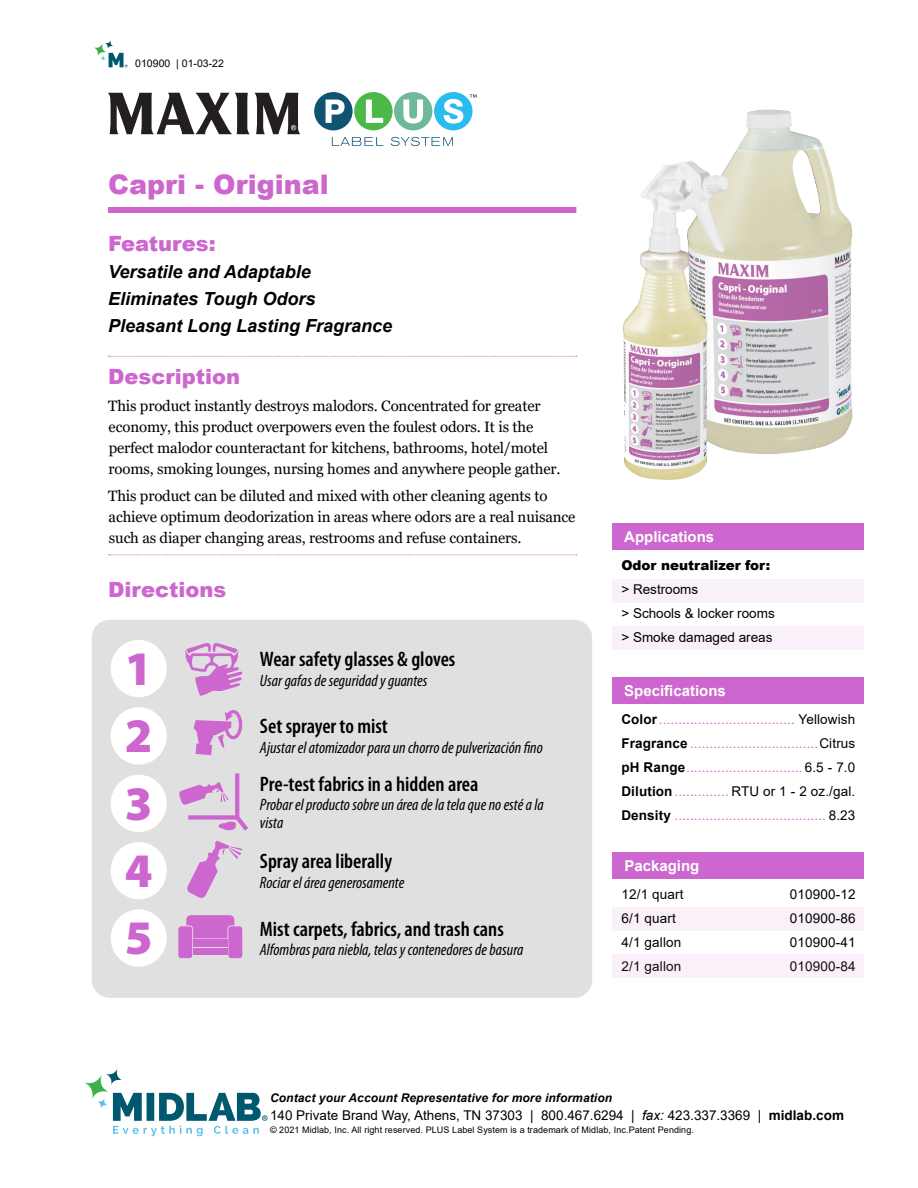
<style>
.page{position:relative;width:918px;height:1188px;background:#fff}
.page>*{position:absolute;margin:0;border:0;box-sizing:border-box;transform-origin:0 0}
.t1{font:900 48.45px "Myriad Pro";color:#cd66ce}
.t2{font:900 27px "Arial";color:#cd66ce}
.t3{font:600 condensed 21px "Myriad Pro";color:#000}
.t4{font:900 21px "Arial";color:#cd66ce}
.t5{font:italic 700 18px "Arial";color:#000}
.t6{font:italic condensed 16.5px/17.2px "Myriad Pro";color:#000}
.t7{font:15px/21px "Georgia";letter-spacing:-.01em;color:#000}
.t8{font:700 15px "Arial";color:#fff}
.t9{font:13.5px "Arial";color:#000}
.t10{font:13.5px "Arial";letter-spacing:.01em;color:#cd66ce}
.t11{font:900 13.5px "Arial";color:#000}
.t12{font:italic 700 12px "Arial";letter-spacing:.01em;color:#000}
.t13{font:10.5px "Arial";color:#000}
.t14{font:9px "Arial";letter-spacing:.01em;color:#000}
.s1{font-weight:700;color:#000}
.s2{color:#000}
.s3{font-weight:700}
.s4{color:#cd66ce}
.s5{font-style:italic}
</style>
<div class="page">
<svg style="left:113px;top:1093px;width:155px;height:43px"></svg>
<svg style="left:84px;top:1074px;width:25px;height:25px"></svg>
<svg style="left:106px;top:1068px;width:16px;height:17px"></svg>
<svg style="left:97px;top:1098px;width:11px;height:10px"></svg>
<svg style="left:94px;top:43px;width:12px;height:13px"></svg>
<svg style="left:105px;top:40px;width:8px;height:9px"></svg>
<svg style="left:100px;top:53px;width:28px;height:14px"></svg>
<div style="left:612px;top:579px;width:252px;height:24px;background:#faf0fa"></div>
<div style="left:612px;top:626px;width:252px;height:24px;background:#faf0fa"></div>
<div style="left:612px;top:524px;width:252px;height:26px;background:#cd66ce"></div>
<div style="left:612px;top:677px;width:252px;height:27px;background:#cd66ce"></div>
<div style="left:612px;top:907px;width:252px;height:24px;background:#faf0fa"></div>
<div style="left:612px;top:852px;width:252px;height:27px;background:#cd66ce"></div>
<div style="left:612px;top:954px;width:252px;height:24px;background:#faf0fa"></div>
<div style="left:92px;top:620px;width:500px;height:378px;background:#e0e0e0;border-radius:18px"></div>
<svg style="left:108px;top:554px;width:469px;height:1px"></svg>
<img style="left:709px;top:109px;width:144px;height:346px">
<img style="left:623px;top:161px;width:86px;height:319px">
<svg style="left:185px;top:643px;width:57px;height:53px"></svg>
<svg style="left:187px;top:841px;width:55px;height:57px"></svg>
<div style="left:228px;top:926px;width:14px;height:32px;background:#cd66ce;border-radius:3px"></div>
<svg style="left:186px;top:915px;width:48px;height:23px"></svg>
<div style="left:178px;top:926px;width:14px;height:32px;background:#cd66ce;border-radius:3px"></div>
<div style="left:193px;top:939px;width:35px;height:8px;background:#cd66ce"></div>
<div style="left:193px;top:948px;width:35px;height:7px;background:#cd66ce"></div>
<svg style="left:179px;top:773px;width:69px;height:58px"></svg>
<svg style="left:194px;top:710px;width:48px;height:45px"></svg>
<div style="left:111px;top:640px;width:56px;height:57px;background:#fff;border-radius:50%"></div>
<div style="left:111px;top:707px;width:56px;height:58px;background:#fff;border-radius:50%"></div>
<div style="left:111px;top:775px;width:56px;height:57px;background:#fff;border-radius:50%"></div>
<div style="left:111px;top:842px;width:56px;height:57px;background:#fff;border-radius:50%"></div>
<div style="left:111px;top:909px;width:56px;height:58px;background:#fff;border-radius:50%"></div>
<svg style="left:108px;top:93px;width:192px;height:41px"></svg>
<div style="left:314px;top:92px;width:39px;height:38px;background:#105473;border-radius:50%"></div>
<div style="left:354px;top:92px;width:39px;height:38px;background:#4cb848;border-radius:50%"></div>
<div style="left:394px;top:92px;width:38px;height:38px;background:#70b998;border-radius:50%"></div>
<div style="left:434px;top:92px;width:39px;height:38px;background:#29bdef;border-radius:50%"></div>
<svg style="left:326px;top:100px;width:19px;height:23px"></svg>
<svg style="left:366px;top:100px;width:17px;height:23px"></svg>
<svg style="left:403px;top:100px;width:20px;height:24px"></svg>
<svg style="left:444px;top:99px;width:19px;height:25px"></svg>
<svg style="left:332px;top:137px;width:51px;height:9px"></svg>
<svg style="left:391px;top:137px;width:62px;height:9px"></svg>
<svg style="left:470px;top:94px;width:7px;height:4px"></svg>
<div style="left:108px;top:207px;width:468px;height:6px;background:#cd66ce"></div>
<svg style="left:108px;top:356px;width:469px;height:1px"></svg>
<p class="t13" style="left:135px;top:56px;width:90px">010900 | 01-03-22</p>
<p class="t2" style="left:108px;top:164px;width:222px">Capri - Original</p>
<p class="t4" style="left:108px;top:228px;width:109px">Features:</p>
<p class="t5" style="left:108px;top:260px;width:204px">Versatile and Adaptable</p>
<p class="t5" style="left:108px;top:287px;width:209px">Eliminates Tough Odors</p>
<p class="t5" style="left:108px;top:314px;width:286px">Pleasant Long Lasting Fragrance</p>
<p class="t4" style="left:108px;top:361px;width:133px">Description</p>
<p class="t7" style="left:108px;top:396px;width:454px">This product instantly destroys malodors. Concentrated for greater economy, this product overpowers even the foulest odors. It is the perfect malodor counteractant for kitchens, bathrooms, hotel/motel rooms, smoking lounges, nursing homes and anywhere people gather.</p>
<p class="t7" style="left:108px;top:486px;width:469px">This product can be diluted and mixed with other cleaning agents to achieve optimum deodorization in areas where odors are a real nuisance such as diaper changing areas, restrooms and refuse containers.</p>
<p class="t4" style="left:108px;top:574px;width:120px">Directions</p>
<p class="t1" style="left:125px;top:641px;width:29px">1</p>
<p class="t1" style="left:125px;top:708px;width:29px">2</p>
<p class="t1" style="left:125px;top:776px;width:29px">3</p>
<p class="t1" style="left:125px;top:843px;width:29px">4</p>
<p class="t1" style="left:125px;top:910px;width:29px">5</p>
<p class="t3" style="left:260px;top:648px;width:197px">Wear safety glasses &amp; gloves</p>
<p class="t6" style="left:260px;top:672px;width:169px">Usar gafas de seguridad y guantes</p>
<p class="t3" style="left:260px;top:715px;width:129px">Set sprayer to mist</p>
<p class="t6" style="left:260px;top:739px;width:284px">Ajustar el atomizador para un chorro de pulverización fino</p>
<p class="t3" style="left:260px;top:772px;width:220px">Pre-test fabrics in a hidden area</p>
<p class="t6" style="left:260px;top:796px;width:285px">Probar el producto sobre un área de la tela que no esté a la vista</p>
<p class="t3" style="left:260px;top:850px;width:134px">Spray area liberally</p>
<p class="t6" style="left:260px;top:874px;width:146px">Rociar el área generosamente</p>
<p class="t3" style="left:260px;top:918px;width:245px">Mist carpets, fabrics, and trash cans</p>
<p class="t6" style="left:260px;top:941px;width:265px">Alfombras para niebla, telas y contenedores de basura</p>
<p class="t8" style="left:624px;top:527px;width:92px">Applications</p>
<p class="t11" style="left:621px;top:556px;width:150px">Odor neutralizer for:</p>
<p class="t9" style="left:621px;top:580px;width:78px">&gt; Restrooms</p>
<p class="t9" style="left:621px;top:604px;width:155px">&gt; Schools &amp; locker rooms</p>
<p class="t9" style="left:621px;top:628px;width:153px">&gt; Smoke damaged areas</p>
<p class="t8" style="left:624px;top:680px;width:103px">Specifications</p>
<p class="t10" style="left:621px;top:710px;width:235px"><span class="s1">Color</span>................................... <span class="s2">Yellowish</span></p>
<p class="t10" style="left:621px;top:734px;width:235px"><span class="s1">Fragrance</span> .................................<span class="s2">Citrus</span></p>
<p class="t10" style="left:621px;top:758px;width:236px"><span class="s1">pH Range</span>.............................. <span class="s2">6.5 - 7.0</span></p>
<p class="t9" style="left:621px;top:782px;width:236px"><span class="s3">Dilution</span><span class="s4">..............</span> RTU or 1 - 2 oz./gal.</p>
<p class="t10" style="left:621px;top:806px;width:235px"><span class="s1">Density</span> ....................................... <span class="s2">8.23</span></p>
<p class="t8" style="left:624px;top:855px;width:77px">Packaging</p>
<p class="t9" style="left:622px;top:885px;width:64px">12/1 quart</p>
<p class="t9" style="left:790px;top:885px;width:67px">010900-12</p>
<p class="t9" style="left:622px;top:909px;width:56px">6/1 quart</p>
<p class="t9" style="left:790px;top:909px;width:67px">010900-86</p>
<p class="t9" style="left:622px;top:933px;width:61px">4/1 gallon</p>
<p class="t9" style="left:790px;top:933px;width:67px">010900-41</p>
<p class="t9" style="left:622px;top:957px;width:61px">2/1 gallon</p>
<p class="t9" style="left:790px;top:957px;width:67px">010900-84</p>
<p class="t12" style="left:270px;top:1090px;width:344px">Contact your Account Representative for more information</p>
<p class="t9" style="left:270px;top:1106px;width:576px">140 Private Brand Way, Athens, TN 37303 | 800.467.6294 | <span class="s5">fax:</span> 423.337.3369 | <span class="s3">midlab.com</span></p>
<p class="t14" style="left:270px;top:1124px;width:425px">© 2021 Midlab, Inc. All right reserved. PLUS Label System is a trademark of Midlab, Inc.Patent Pending.</p>
</div>
